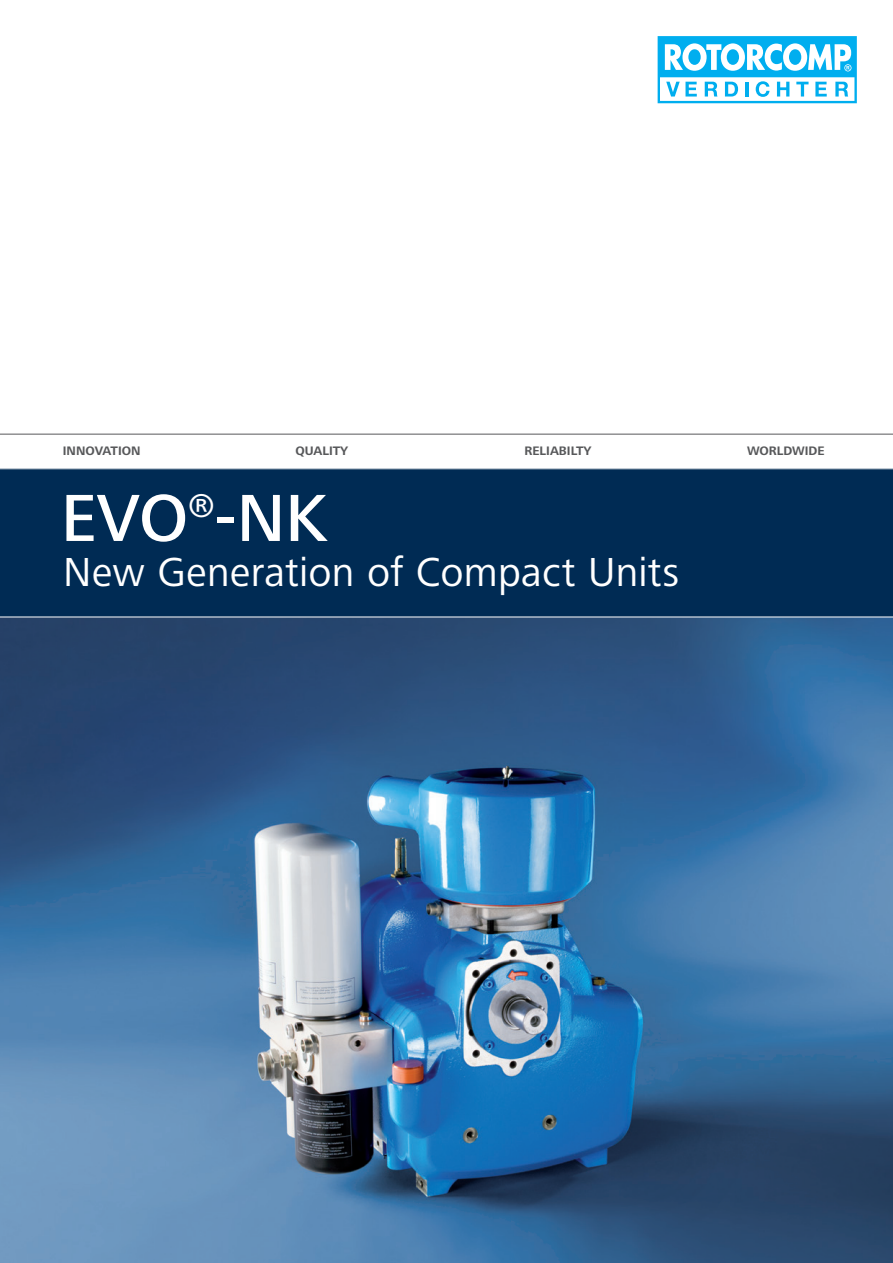
<style>
.page{position:relative;width:893px;height:1263px;background:#fff}
.page>*{position:absolute;margin:0;border:0;box-sizing:border-box;transform-origin:0 0}
.t1{font:500 69px "Frutiger Next LT";color:#fff}
.t2{font:42px "Frutiger Next LT";letter-spacing:.005em;color:#fff}
.t3{font:700 12.75px "Frutiger Next LT";color:#57585a}
</style>
<div class="page">
<img style="left:0;top:618px;width:893px;height:645px">
<div style="left:0;top:468px;width:893px;height:149px;background:#002b54"></div>
<svg style="left:657px;top:36px;width:200px;height:68px"></svg>
<hr style="left:0;top:434px;width:893px;height:1px;background:#57585a">
<hr style="left:0;top:468px;width:893px;height:1px;background:#fff">
<p class="t3" style="left:63px;top:444px;width:79px">INNOVATION</p>
<p class="t3" style="left:295px;top:444px;width:54px">QUALITY</p>
<p class="t3" style="left:524px;top:444px;width:68px">RELIABILTY</p>
<p class="t3" style="left:747px;top:444px;width:79px">WORLDWIDE</p>
<h1 class="t1" style="left:61px;top:480px;width:268px">EVO<sup>®</sup>-NK</h1>
<h2 class="t2" style="left:63px;top:549px;width:617px">New Generation of Compact Units</h2>
</div>
